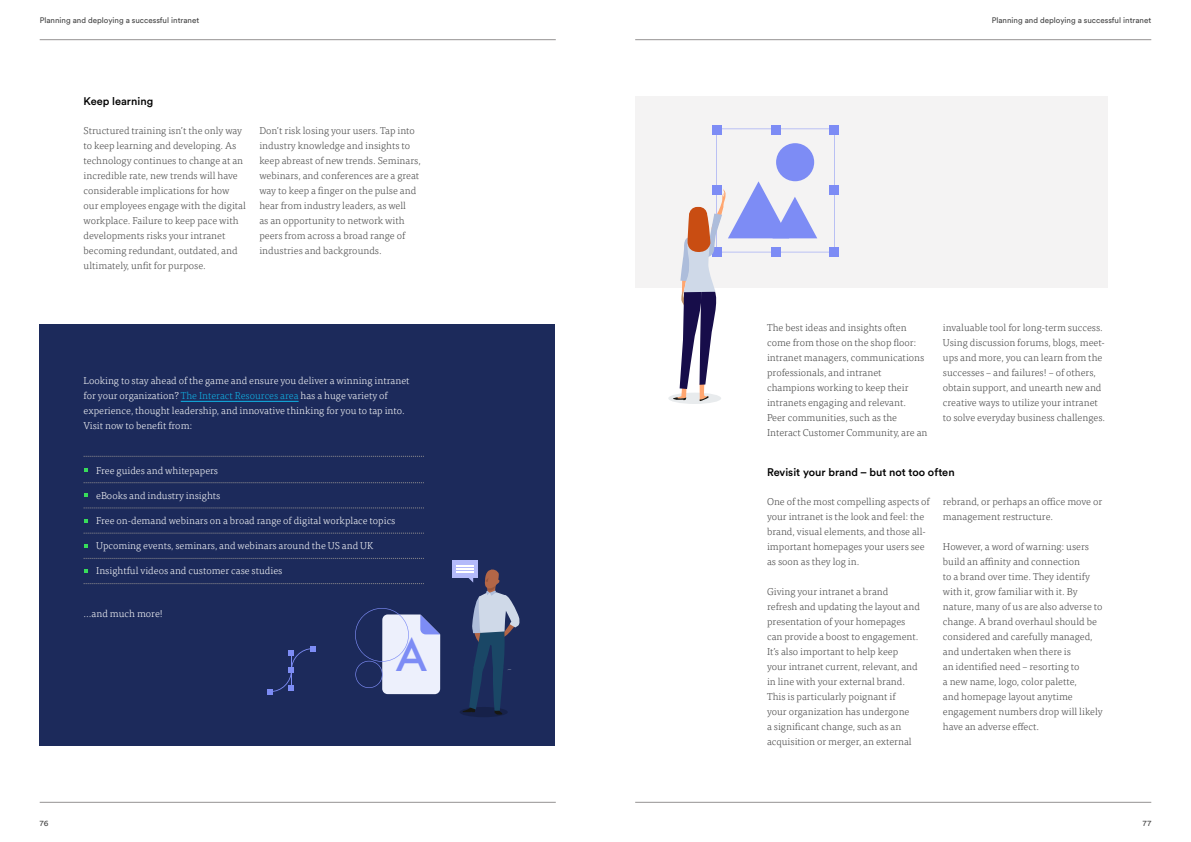
<style>
.page{position:relative;width:1191px;height:842px;background:#fff}
.page>*{position:absolute;margin:0;border:0;box-sizing:border-box;transform-origin:0 0}
.t1{font:500 42.4px "Futura";color:#7d8cf5}
.t2{font:500 11px "Circular Std";color:#000}
.t3{font:300 10px/15px "Tisa OT";color:#444}
.t4{font:300 10px/15px "Tisa OT";color:#fff}
.t5{font:8px "Circular Std";color:#444}
.s1{color:#10b5e8}
</style>
<div class="page">
<hr style="left:40px;top:40px;width:516px;height:1px;background:#959292">
<hr style="left:40px;top:802px;width:516px;height:1px;background:#959292">
<hr style="left:635px;top:40px;width:516px;height:1px;background:#959292">
<hr style="left:635px;top:802px;width:516px;height:1px;background:#959292">
<div style="left:635px;top:96px;width:472px;height:192px;background:#f4f3f3"></div>
<div style="left:40px;top:324px;width:515px;height:422px;background:#1c2a5b"></div>
<svg style="left:84px;top:468px;width:4px;height:4px"></svg>
<svg style="left:84px;top:519px;width:4px;height:3px"></svg>
<svg style="left:84px;top:493px;width:4px;height:4px"></svg>
<svg style="left:84px;top:544px;width:4px;height:4px"></svg>
<svg style="left:84px;top:569px;width:4px;height:4px"></svg>
<svg style="left:84px;top:456px;width:340px;height:1px"></svg>
<svg style="left:84px;top:482px;width:340px;height:1px"></svg>
<svg style="left:84px;top:508px;width:340px;height:1px"></svg>
<svg style="left:84px;top:533px;width:340px;height:1px"></svg>
<svg style="left:84px;top:558px;width:340px;height:1px"></svg>
<svg style="left:84px;top:583px;width:340px;height:1px"></svg>
<svg style="left:267px;top:646px;width:49px;height:48px"></svg>
<svg style="left:355px;top:608px;width:85px;height:86px"></svg>
<div style="left:459px;top:707px;width:49px;height:10px;background:#162149;border-radius:50%"></div>
<div style="left:452px;top:560px;width:25px;height:18px;background:#b3bafa"></div>
<svg style="left:456px;top:565px;width:64px;height:150px"></svg>
<div style="left:668px;top:393px;width:53px;height:11px;background:#e8ebed;border-radius:50%"></div>
<div style="left:712px;top:125px;width:9px;height:9px;background:#7d8cf5"></div>
<div style="left:829px;top:125px;width:10px;height:9px;background:#7d8cf5"></div>
<div style="left:770px;top:125px;width:10px;height:9px;background:#7d8cf5"></div>
<div style="left:829px;top:247px;width:10px;height:10px;background:#7d8cf5"></div>
<div style="left:829px;top:185px;width:10px;height:10px;background:#7d8cf5"></div>
<svg style="left:673px;top:129px;width:161px;height:272px"></svg>
<hr style="left:181px;top:401px;width:118px;height:1px;background:#10b5e8">
<p class="t5" style="left:40px;top:16px;width:161px">Planning and deploying a successful intranet</p>
<p class="t5" style="left:991px;top:16px;width:161px">Planning and deploying a successful intranet</p>
<p class="t2" style="left:84px;top:95px;width:71px">Keep learning</p>
<p class="t3" style="left:84px;top:123px;width:164px">Structured training isn’t the only way to keep learning and developing. As technology continues to change at an incredible rate, new trends will have considerable implications for how our employees engage with the digital workplace. Failure to keep pace with developments risks your intranet becoming redundant, outdated, and ultimately, unfit for purpose.</p>
<p class="t3" style="left:259px;top:123px;width:163px">Don’t risk losing your users. Tap into industry knowledge and insights to keep abreast of new trends. Seminars, webinars, and conferences are a great way to keep a finger on the pulse and hear from industry leaders, as well<br>as an opportunity to network with peers from across a broad range of industries and backgrounds.</p>
<p class="t4" style="left:84px;top:374px;width:327px">Looking to stay ahead of the game and ensure you deliver a winning intranet for your organization? <span class="s1">The Interact Resources area</span> has a huge variety of experience, thought leadership, and innovative thinking for you to tap into.<br>Visit now to benefit from:</p>
<p class="t4" style="left:96px;top:463px;width:123px">Free guides and whitepapers</p>
<p class="t4" style="left:96px;top:488px;width:126px">eBooks and industry insights</p>
<p class="t4" style="left:96px;top:513px;width:301px">Free on-demand webinars on a broad range of digital workplace topics</p>
<p class="t4" style="left:96px;top:538px;width:279px">Upcoming events, seminars, and webinars around the US and UK</p>
<p class="t4" style="left:96px;top:563px;width:188px">Insightful videos and customer case studies</p>
<p class="t4" style="left:84px;top:606px;width:81px">…and much more!</p>
<h1 class="t1" style="left:396px;top:626px;width:33px">A</h1>
<p class="t3" style="left:767px;top:320px;width:162px">The best ideas and insights often come from those on the shop floor: intranet managers, communications professionals, and intranet champions working to keep their intranets engaging and relevant.<br>Peer communities, such as the Interact Customer Community, are an</p>
<p class="t3" style="left:943px;top:320px;width:164px">invaluable tool for long-term success.<br>Using discussion forums, blogs, meet&shy;ups and more, you can learn from the successes – and failures! – of others, obtain support, and unearth new and creative ways to utilize your intranet to solve everyday business challenges.</p>
<p class="t2" style="left:767px;top:465px;width:189px">Revisit your brand – but not too often</p>
<p class="t3" style="left:767px;top:494px;width:164px">One of the most compelling aspects of your intranet is the look and feel: the brand, visual elements, and those all&shy;important homepages your users see as soon as they log in.</p>
<p class="t3" style="left:767px;top:584px;width:154px">Giving your intranet a brand refresh and updating the layout and presentation of your homepages can provide a boost to engagement.<br>It’s also important to help keep your intranet current, relevant, and in line with your external brand.<br>This is particularly poignant if<br>your organization has undergone<br>a significant change, such as an acquisition or merger, an external</p>
<p class="t3" style="left:943px;top:494px;width:161px">rebrand, or perhaps an office move or management restructure.</p>
<p class="t3" style="left:943px;top:539px;width:161px">However, a word of warning: users build an affinity and connection<br>to a brand over time. They identify with it, grow familiar with it. By nature, many of us are also adverse to change. A brand overhaul should be considered and carefully managed, and undertaken when there is<br>an identified need – resorting to<br>a new name, logo, color palette,<br>and homepage layout anytime engagement numbers drop will likely have an adverse effect.</p>
<p class="t5" style="left:40px;top:818px;width:10px">76</p>
<p class="t5" style="left:1143px;top:818px;width:10px">77</p>
</div>
